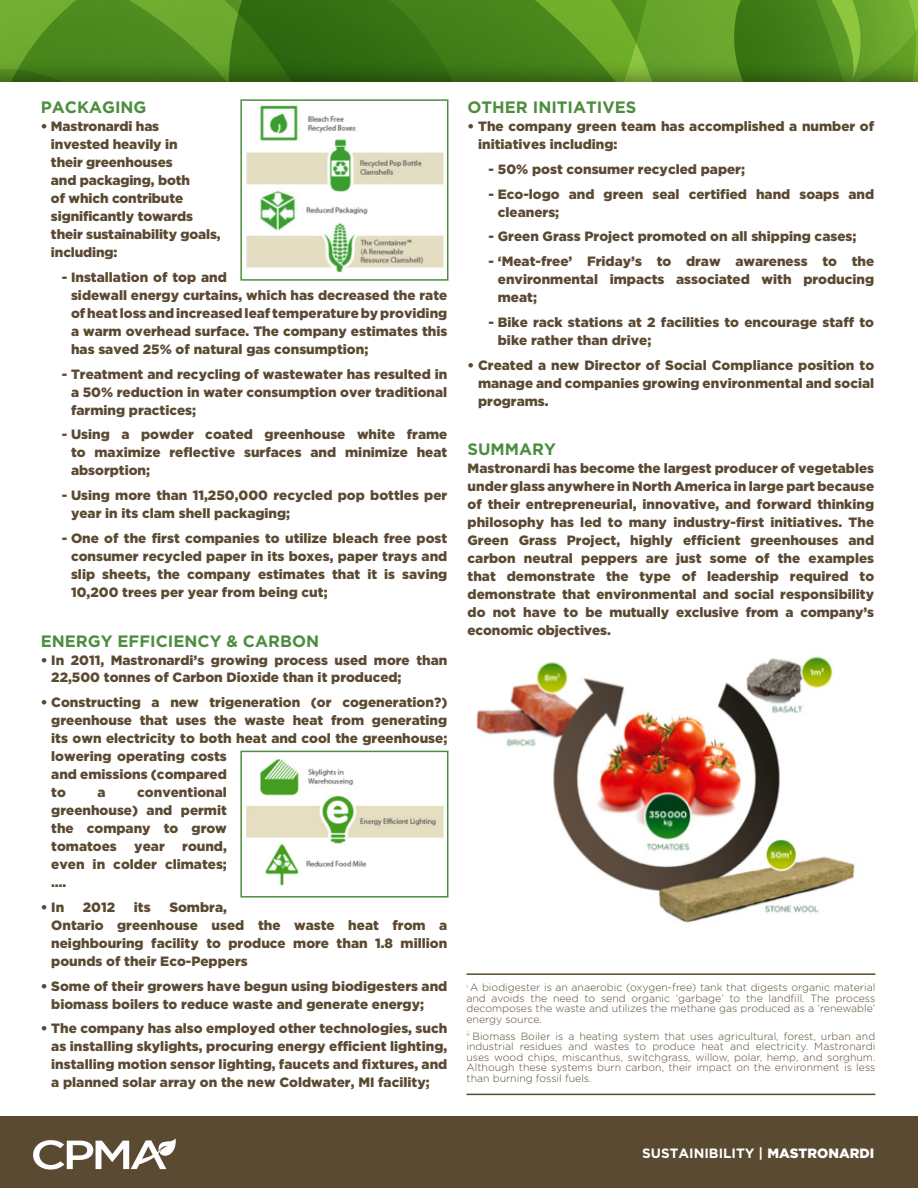
<style>
.page{position:relative;width:918px;height:1188px;background:#fff}
.page>*{position:absolute;margin:0;border:0;box-sizing:border-box;transform-origin:0 0}
.t1{font:700 16.5px "Gotham HTF";color:#4d8d40}
.t2{font:900 13.5px/18px "Gotham HTF";color:#5b4a32}
.t3{font:700 13.5px "Gotham HTF";color:#fff}
.t4{font:300 10.5px/10.5px "Gotham Rounded";color:#5b4a32;text-align:justify}
.s1{font-weight:900}
</style>
<div class="page">
<svg style="left:586px;top:14px;width:148px;height:45px;background:#69a62a"></svg>
<svg style="left:0;top:0;width:586px;height:59px;background:#4a861c"></svg>
<svg style="left:734px;top:0;width:184px;height:59px;background:#579323"></svg>
<div style="left:0;top:59px;width:918px;height:1101px;background:#000;opacity:.5"></div>
<div style="left:0;top:82px;width:918px;height:1055px;background:#fff"></div>
<div style="left:0;top:1117px;width:918px;height:71px;background:#5b4a32"></div>
<svg style="left:33px;top:1138px;width:143px;height:32px"></svg>
<img style="left:246px;top:105px;width:198px;height:168px">
<img style="left:246px;top:759px;width:198px;height:127px">
<img style="left:476px;top:656px;width:379px;height:268px">
<hr style="left:466px;top:973px;width:409px;height:2px;background:#5b4a32">
<hr style="left:466px;top:1094px;width:409px;height:1px;background:#5b4a32">
<div style="left:240px;top:99px;width:208px;height:182px;border:2px solid #4d8d40"></div>
<div style="left:240px;top:751px;width:208px;height:147px;border:2px solid #4d8d40"></div>
<p class="t1" style="left:41px;top:98px;width:13px">PAC</p>
<p class="t1" style="left:77px;top:98px;width:71px">KAGING</p>
<p class="t2" style="left:51px;top:117px;width:171px;text-indent:-10px">• Mastronardi has invested heavily in<br>their greenhouses<br>and packaging, both<br>of which contribute significantly towards their sustainability goals, including:</p>
<p class="t2" style="left:71px;top:268px;width:378px;text-indent:-9px">- I nstallation of top and<br>sidewall energy curtains, which has decreased the rate of heat loss and increased leaf temperature by providing a warm overhead surface. The company estimates this has saved 25% of natural gas consumption;</p>
<p class="t2" style="left:71px;top:365px;width:378px;text-align:justify;text-indent:-9px">- Treatment and recycling of wastewater has resulted in a 50% reduction in water consumption over traditional farming practices;</p>
<p class="t2" style="left:71px;top:425px;width:378px;text-align:justify;text-indent:-9px">- Using a powder coated greenhouse white frame to maximize reflective surfaces and minimize heat absorption;</p>
<p class="t2" style="left:71px;top:486px;width:378px;text-indent:-9px">- Using more than 11,250,000 recycled pop bottles per year in its clam shell packaging;</p>
<p class="t2" style="left:71px;top:529px;width:378px;text-align:justify;text-indent:-9px">- One of the first companies to utilize bleach free post consumer recycled paper in its boxes, paper trays and slip sheets, the company estimates that it is saving 10,200 trees per year from being cut;</p>
<p class="t1" style="left:41px;top:631px;width:157px">EN ERGY EFFICI ENCY</p>
<p class="t1" style="left:227px;top:631px;width:91px">&amp; CARBON</p>
<p class="t2" style="left:51px;top:650px;width:398px;text-indent:-10px">• I n 2011, Mastronardi’s growing process used more than<br>22,500 tonnes of Carbon Dioxide than it produced;</p>
<p class="t2" style="left:51px;top:693px;width:398px;text-indent:-10px">• Constructing a new trigeneration (or cogeneration?) greenhouse that uses the waste heat from generating its own electricity to both heat and cool the greenhouse; lowering operating costs<br>and emissions (compared<br>to</p>
<p class="t2" style="left:51px;top:783px;width:177px;text-align:justify;text-indent:86px">conventional greenhouse) and permit the company to grow tomatoes</p>
<p class="t2" style="left:98px;top:783px;width:10px">a</p>
<p class="t2" style="left:51px;top:837px;width:177px;text-align:justify;text-indent:131px">round, even in colder climates; ….</p>
<p class="t2" style="left:41px;top:898px;width:25px">• In</p>
<p class="t2" style="left:83px;top:898px;width:34px">2012</p>
<p class="t2" style="left:134px;top:898px;width:18px">its</p>
<p class="t2" style="left:134px;top:837px;width:32px">year</p>
<p class="t2" style="left:51px;top:898px;width:398px;text-indent:118px">Sombra,<br>Ontario greenhouse used the waste heat from a neighbouring facility to produce more than 1.8 million pounds of their Eco-Peppers</p>
<p class="t2" style="left:51px;top:977px;width:398px;text-indent:-10px">• Some of their growers have begun using biodigesters and biomass boilers to reduce waste and generate energy;</p>
<p class="t2" style="left:51px;top:1019px;width:398px;text-align:justify;text-indent:-10px">• The company has also employed other technologies, such as installing skylights, procuring energy efficient lighting, installing motion sensor lighting, faucets and fixtures, and a planned solar array on the new Coldwater, MI facility;</p>
<p class="t1" style="left:468px;top:98px;width:13px">OTH</p>
<p class="t1" style="left:505px;top:98px;width:38px">ER INITIATI</p>
<p class="t1" style="left:602px;top:98px;width:33px">VES</p>
<p class="t2" style="left:478px;top:117px;width:398px;text-indent:-10px">• The company green team has accomplished a number of initiatives including:</p>
<p class="t2" style="left:489px;top:160px;width:258px">- 50% post consumer recycled paper;</p>
<p class="t2" style="left:498px;top:185px;width:378px;text-indent:-9px">- Eco-logo and green seal certified hand soaps and cleaners;</p>
<p class="t2" style="left:489px;top:227px;width:369px">- Green Grass Project promoted on all shipping cases;</p>
<p class="t2" style="left:498px;top:252px;width:378px;text-align:justify;text-indent:-9px">- ‘Meat-free’ Friday’s to draw awareness to the environmental impacts associated with producing meat;</p>
<p class="t2" style="left:498px;top:313px;width:378px;text-indent:-9px">- Bike rack stations at 2 facilities to encourage staff to bike rather than drive;</p>
<p class="t2" style="left:478px;top:356px;width:398px;text-align:justify;text-indent:-10px">• Created a new Director of Social Compliance position to manage and companies growing environmental and social programs.</p>
<p class="t1" style="left:468px;top:440px;width:90px">SUMMARY</p>
<p class="t2" style="left:468px;top:459px;width:408px;text-align:justify">Mastronardi has become the largest producer of vegetables under glass anywhere in North America in large part because of their entrepreneurial, innovative, and forward thinking philosophy has led to many industry-first initiatives. The Green Grass Project, highly efficient greenhouses and carbon neutral peppers are just some of the examples that demonstrate the type of leadership required to demonstrate that environmental and social responsibility do not have to be mutually exclusive from a company’s economic objectives.</p>
<p class="t4" style="left:466px;top:982px;width:410px"><sup>i</sup> A biodigester is an anaerobic (oxygen-free) tank that digests organic material and avoids the need to send organic ‘garbage’ to the landfill. The process decomposes the waste and utilizes the methane gas produced as a ‘renewable’ energy source.</p>
<p class="t4" style="left:466px;top:1030px;width:410px"><sup>ii</sup> Biomass Boiler is a heating system that uses agricultural, forest, urban and industrial residues and wastes to produce heat and electricity. Mastronardi uses wood chips, miscanthus, switchgrass, willow, polar, hemp, and sorghum.<br>Although these systems burn carbon, their impact on the environment is less than burning fossil fuels.</p>
<p class="t3" style="left:642px;top:1145px;width:233px">SUSTAINIBILITY | <span class="s1">Mastronardi</span></p>
</div>
